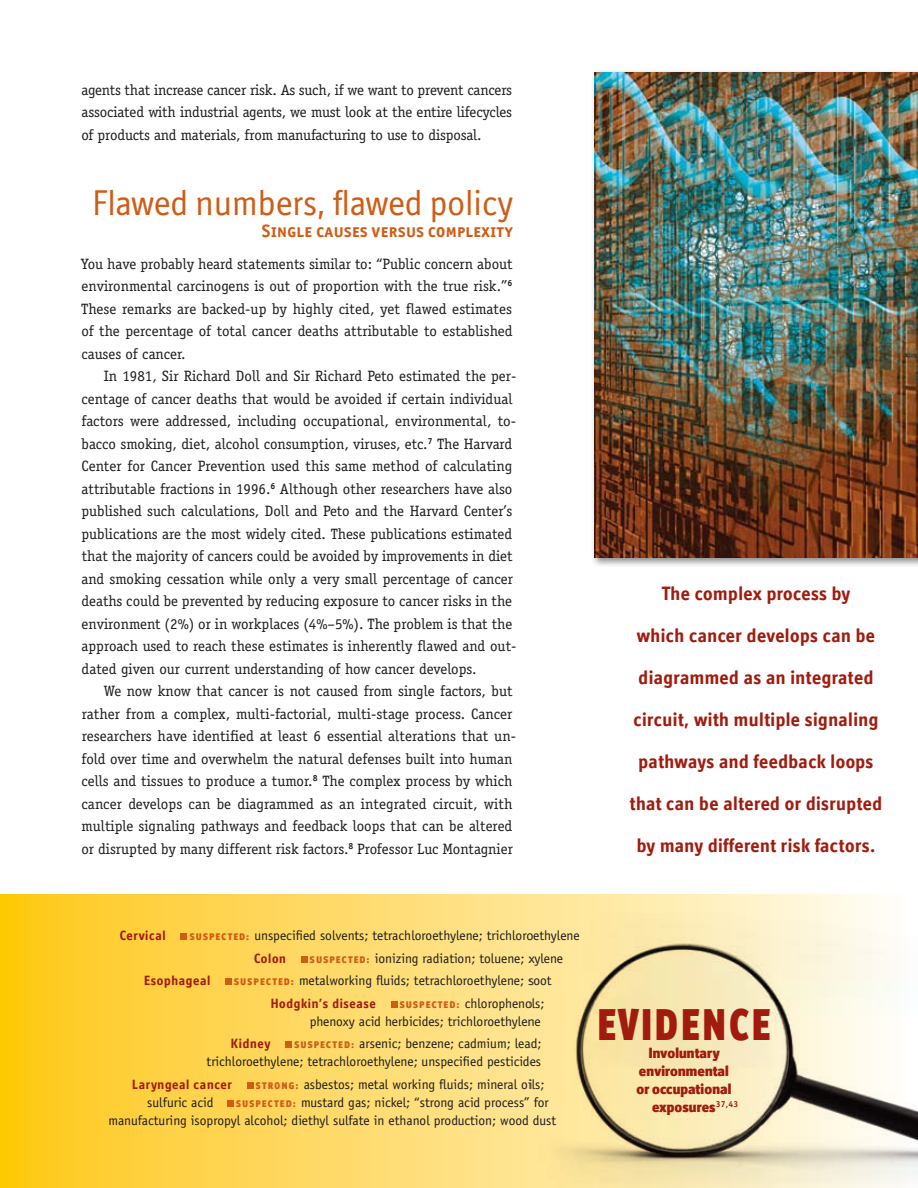
<style>
.page{position:relative;width:918px;height:1188px;background:#fff}
.page>*{position:absolute;margin:0;border:0;box-sizing:border-box;transform-origin:0 0}
.t1{font:900 45px "Officina Display ITC Std";letter-spacing:.095em;color:#a11b0e;scale:.87 1}
.t2{font:36px "Officina Display ITC Std";color:#d05c16}
.t3{font:700 19.5px/42px "Officina Display ITC Std";letter-spacing:.025em;color:#a11b0e;text-align:center}
.t4{font:18px "Officina San ITC Bold SC";letter-spacing:.025em;color:#d05c16}
.t5{font:15px/22.5px "Officina Serif";color:#1c1c1a;text-align:justify}
.t6{font:900 15px "Officina Display ITC Std";letter-spacing:.01em;color:#a11b0e}
.t7{font:13.5px/18px "Officina Sans";color:#1c1c1a;text-align:right}
.t8{font:700 13.5px "Officina Display ITC Std";letter-spacing:.05em;color:#a11b0e}
.s1{font-family:"Officina Display ITC Std";font-weight:900;font-size:9.75px;color:#d05c16}
</style>
<div class="page">
<svg style="left:0;top:894px;width:883px;height:294px;background:#fed75c"></svg>
<div style="left:181px;top:933px;width:6px;height:7px;background:#d05c16"></div>
<div style="left:301px;top:956px;width:7px;height:7px;background:#d05c16"></div>
<div style="left:225px;top:978px;width:7px;height:7px;background:#d05c16"></div>
<div style="left:391px;top:1001px;width:7px;height:7px;background:#d05c16"></div>
<div style="left:285px;top:1041px;width:7px;height:7px;background:#d05c16"></div>
<div style="left:247px;top:1082px;width:7px;height:7px;background:#d05c16"></div>
<div style="left:227px;top:1100px;width:7px;height:7px;background:#d05c16"></div>
<img style="left:531px;top:914px;width:387px;height:274px">
<div style="left:590px;top:68px;width:328px;height:499px;background:#1c1c1a;opacity:.5"></div>
<img style="left:594px;top:72px;width:324px;height:486px">
<p class="t5" style="left:81px;top:78px;width:432px">agents that increase cancer risk. As such, if we want to prevent cancers associated with industrial agents, we must look at the entire lifecycles of products and materials, from manufacturing to use to disposal.</p>
<h2 class="t2" style="left:92px;top:181px;width:422px">Flawed numbers, flawed policy</h2>
<p class="t4" style="left:262px;top:220px;width:252px">Single causes versus complexity</p>
<p class="t5" style="left:81px;top:252px;width:434px">You have probably heard statements similar to: “Public concern about environmental carcinogens is out of proportion with the true risk.”<sup>6<br></sup>These remarks are backed-up by highly cited, yet flawed estimates of the percentage of total cancer deaths attributable to established causes of cancer.</p>
<p class="t5" style="left:81px;top:365px;width:437px;text-align:left;text-indent:23px">In 1981, Sir Richard Doll and Sir Richard Peto estimated the per&shy;centage of cancer deaths that would be avoided if certain individual factors were addressed, including occupational, environmental, to&shy;bacco smoking, diet, alcohol consumption, viruses, etc.<sup>7</sup> The Harvard Center for Cancer Prevention used this same method of calculating attributable fractions in 1996.<sup>6</sup> Although other researchers have also published such calculations, Doll and Peto and the Harvard Center’s publications are the most widely cited. These publications estimated that the majority of cancers could be avoided by improvements in diet and smoking cessation while only a very small percentage of cancer deaths could be prevented by reducing exposure to cancer risks in the environment (2%) or in workplaces (4%–5%). The problem is that the approach used to reach these estimates is inherently flawed and out&shy;dated given our current understanding of how cancer develops.</p>
<p class="t5" style="left:81px;top:680px;width:436px;text-align:left;text-indent:22px">We now know that cancer is not caused from single factors, but rather from a complex, multi-factorial, multi-stage process. Cancer researchers have identified at least 6 essential alterations that un&shy;fold over time and overwhelm the natural defenses built into human cells and tissues to produce a tumor.<sup>8</sup> The complex process by which cancer develops can be diagrammed as an integrated circuit, with multiple signaling pathways and feedback loops that can be altered or disrupted by many different risk factors.<sup>8</sup> Professor Luc Montagnier</p>
<h3 class="t3" style="left:630px;top:572px;width:254px">The complex process by<br>which cancer develops can be diagrammed as an integrated circuit, with multiple signaling pathways and feedback loops that can be altered or disrupted by many different risk factors.</h3>
<p class="t8" style="left:120px;top:928px;width:47px">Cervical</p>
<p class="t7" style="left:190px;top:927px;width:391px"><span class="s1">S U S PECTED:</span> unspecified solvents; tetrachloroethylene; trichloroethylene</p>
<p class="t8" style="left:254px;top:950px;width:33px">Colon</p>
<p class="t7" style="left:310px;top:949px;width:255px"><span class="s1">S U S PECTED:</span> ionizing radiation; toluene; xylene</p>
<p class="t8" style="left:144px;top:973px;width:68px">Esophageal</p>
<p class="t7" style="left:234px;top:972px;width:319px"><span class="s1">S U S PECTED:</span> metalworking fluids; tetrachloroethylene; soot</p>
<p class="t8" style="left:271px;top:995px;width:107px">Hodgkin’s disease</p>
<p class="t7" style="left:310px;top:994px;width:236px"><span class="s1">S U S PECTED:</span> chlorophenols;<br>phenoxy acid herbicides; trichloroethylene</p>
<p class="t7" style="left:207px;top:1035px;width:336px"><span class="s1">S U S PECTED:</span> arsenic; benzene; cadmium; lead; trichloroethylene; tetrachloroethylene; unspecified pesticides</p>
<p class="t8" style="left:132px;top:1076px;width:101px">Laryngeal cancer</p>
<p class="t7" style="left:256px;top:1075px;width:290px"><span class="s1">STRONG:</span> asbestos; metal working fluids; mineral oils;</p>
<p class="t7" style="left:147px;top:1093px;width:68px">sulfuric acid</p>
<p class="t8" style="left:231px;top:1036px;width:41px">Kidney</p>
<p class="t7" style="left:109px;top:1093px;width:449px;text-align:left;text-indent:128px"><span class="s1">S U S PECTED:</span> mustard gas; nickel; “strong acid process” for manufacturing isopropyl alcohol; diethyl sulfate in ethanol production; wood dust</p>
<h1 class="t1" style="left:598px;top:998px;width:200px">EVIDENCE</h1>
<p class="t6" style="left:649px;top:1044px;width:73px">INVOLUNTARY</p>
<p class="t6" style="left:639px;top:1062px;width:91px">ENVIRONMENTAL</p>
<p class="t6" style="left:636px;top:1080px;width:96px">OR OCCUPATIONAL</p>
<p class="t6" style="left:652px;top:1098px;width:88px">EXPOSURES<sup>37,43</sup></p>
</div>
